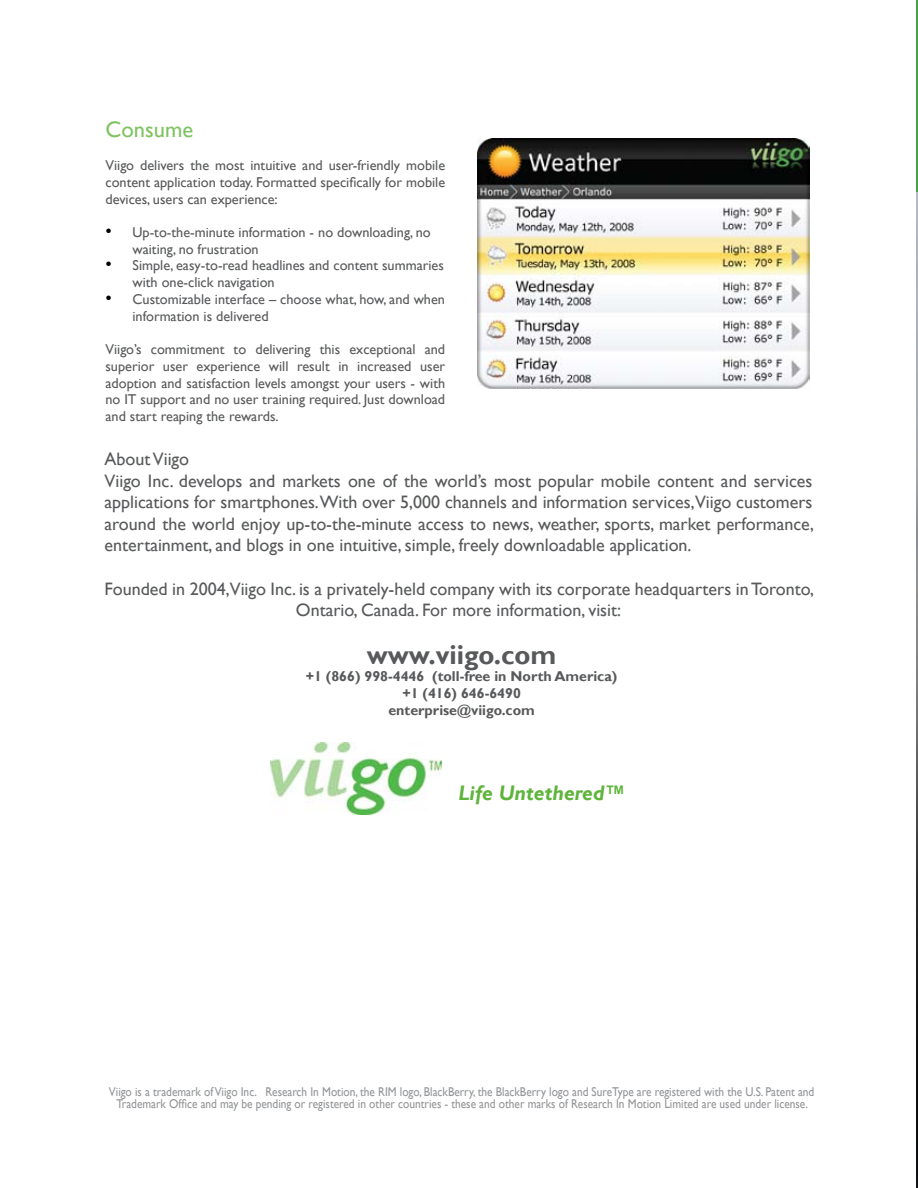
<style>
.page{position:relative;width:918px;height:1188px;background:#fff}
.page>*{position:absolute;margin:0;border:0;box-sizing:border-box;transform-origin:0 0}
.t1{font:700 27px "Gill Sans";color:#58595b}
.t2{font:22.5px "Gill Sans";color:#7fc362}
.t3{font:italic 700 21.15px "Gill Sans";color:#5fb43b}
.t4{font:18px/21.6px "Gill Sans";color:#58595b}
.t5{font:14.25px/16.8px "Gill Sans";color:#58595b}
.t6{font:700 14.25px/17.1px "Gill Sans";color:#58595b;text-align:center}
.t7{font:12.75px/12px "Gill Sans";color:#939598;text-align:center;scale:.89 1}
.s1{font-size:18px;color:#000}
</style>
<div class="page">
<hr style="left:916px;top:0;width:2px;height:214px;background:#46a147">
<img style="left:916px;top:192px;width:2px;height:996px">
<img style="left:271px;top:743px;width:171px;height:72px">
<img style="left:478px;top:139px;width:332px;height:249px">
<h2 class="t2" style="left:106px;top:116px;width:89px">Consume</h2>
<p class="t5" style="left:106px;top:157px;width:341px;text-align:justify">Viigo delivers the most intuitive and user-friendly mobile content application today. Formatted specifically for mobile devices, users can experience:</p>
<p class="t5" style="left:133px;top:224px;width:300px;text-indent:-27px"><span class="s1">•</span> Up-to-the-minute information - no downloading, no waiting, no frustration</p>
<p class="t5" style="left:133px;top:258px;width:313px;text-indent:-27px"><span class="s1">•</span> Simple, easy-to-read headlines and content summaries with one-click navigation</p>
<p class="t5" style="left:133px;top:291px;width:314px;text-indent:-27px"><span class="s1">•</span> Customizable interface – choose what, how, and when information is delivered</p>
<p class="t5" style="left:105px;top:341px;width:341px;text-align:justify">Viigo’s commitment to delivering this exceptional and superior user experience will result in increased user adoption and satisfaction levels amongst your users - with no IT support and no user training required. Just download and start reaping the rewards.</p>
<p class="t4" style="left:105px;top:449px;width:711px">About Viigo<br>Viigo Inc. develops and markets one of the world’s most popular mobile content and services applications for smartphones.With over 5,000 channels and information services,Viigo customers around the world enjoy up-to-the-minute access to news, weather, sports, market performance, entertainment, and blogs in one intuitive, simple, freely downloadable application.</p>
<p class="t4" style="left:105px;top:578px;width:711px;text-align:center">Founded in 2004,Viigo Inc. is a privately-held company with its corporate headquarters in Toronto,<br>Ontario, Canada. For more information, visit:</p>
<h1 class="t1" style="left:367px;top:638px;width:191px">www.viigo.com</h1>
<p class="t6" style="left:306px;top:668px;width:313px">+1 (866) 998-4446 (toll-free in North America) +1 (416) 646-6490<br>enterprise@viigo.com</p>
<h3 class="t3" style="left:458px;top:780px;width:169px">Life Untethered™</h3>
<p class="t7" style="left:109px;top:1086px;width:794px">Viigo is a trademark of Viigo Inc. Research In Motion, the RIM logo, BlackBerry, the BlackBerry logo and SureType are registered with the U.S. Patent and<br>Trademark Office and may be pending or registered in other countries - these and other marks of Research In Motion Limited are used under license.</p>
</div>
